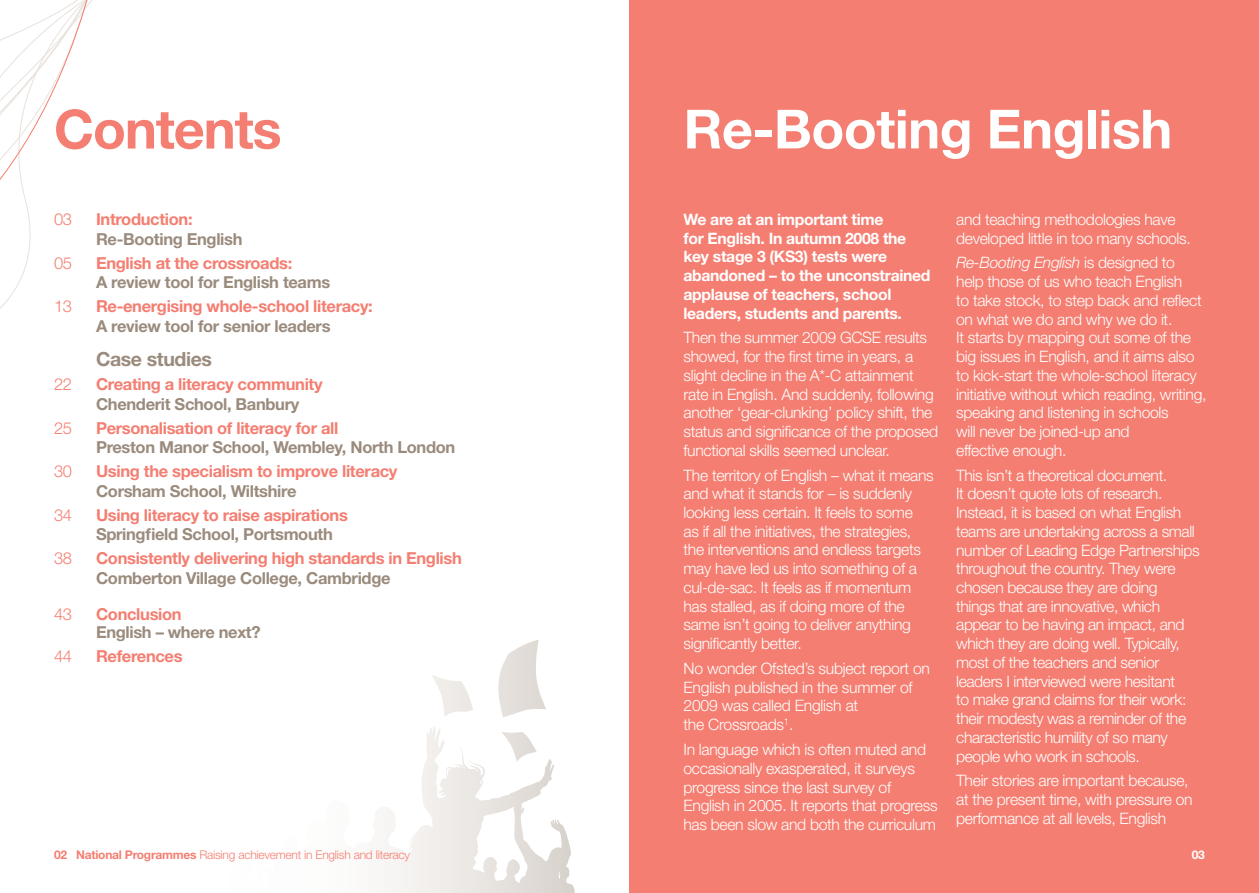
<style>
.page{position:relative;width:1259px;height:893px;background:#fff}
.page>*{position:absolute;margin:0;border:0;box-sizing:border-box;transform-origin:0 0}
.t1{font:700 54px "Helvetica Neue";letter-spacing:-.01em;color:#fff}
.t2{font:700 54px "Helvetica Neue";letter-spacing:-.02em;color:#f47e71}
.t3{font:700 19.5px "Helvetica Neue";letter-spacing:-.02em;color:#9a8b7d}
.t4{font:700 16.5px "Helvetica Neue";letter-spacing:-.02em;color:#f47e71}
.t5{font:700 16.5px "Helvetica Neue";letter-spacing:-.02em;color:#9a8b7d}
.t6{font:300 16.5px "Helvetica Neue";letter-spacing:-.02em;color:#f47e71}
.t7{font:300 15.75px/18.8px "Helvetica Neue";letter-spacing:-.02em;color:#fff}
.t8{font:700 15.75px/18.8px "Helvetica Neue";letter-spacing:-.02em;color:#fff}
.t9{font:300 12px "Helvetica Neue";letter-spacing:-.02em;color:#f47e71}
.t10{font:700 12px "Helvetica Neue";color:#fff}
.s1{font-style:italic}
.s2{font-weight:700}
</style>
<div class="page">
<div style="left:629px;top:0;width:629px;height:893px;background:#f47e71"></div>
<svg style="left:0;top:0;width:92px;height:309px"></svg>
<h1 class="t2" style="left:54px;top:96px;width:229px">Contents</h1>
<h1 class="t1" style="left:683px;top:96px;width:490px">Re-Booting English</h1>
<p class="t6" style="left:54px;top:209px;width:20px">03</p>
<p class="t4" style="left:96px;top:209px;width:98px">Introduction:</p>
<p class="t5" style="left:96px;top:228px;width:148px">Re-Booting English</p>
<p class="t6" style="left:54px;top:253px;width:20px">05</p>
<p class="t4" style="left:96px;top:252px;width:198px">English at the crossroads:</p>
<p class="t5" style="left:96px;top:272px;width:236px">A review tool for English teams</p>
<p class="t6" style="left:54px;top:296px;width:20px">13</p>
<p class="t4" style="left:96px;top:296px;width:278px">Re-energising whole-school literacy:</p>
<p class="t5" style="left:96px;top:315px;width:236px">A review tool for senior leaders</p>
<p class="t3" style="left:96px;top:347px;width:117px">Case studies</p>
<p class="t6" style="left:54px;top:374px;width:20px">22</p>
<p class="t4" style="left:96px;top:374px;width:228px">Creating a literacy community</p>
<p class="t5" style="left:96px;top:393px;width:205px">Chenderit School, Banbury</p>
<p class="t6" style="left:54px;top:418px;width:20px">25</p>
<p class="t4" style="left:96px;top:417px;width:244px">Personalisation of literacy for all</p>
<p class="t5" style="left:96px;top:437px;width:361px">Preston Manor School, Wembley, North London</p>
<p class="t6" style="left:54px;top:461px;width:20px">30</p>
<p class="t4" style="left:96px;top:461px;width:303px">Using the specialism to improve literacy</p>
<p class="t5" style="left:96px;top:480px;width:202px">Corsham School, Wiltshire</p>
<p class="t6" style="left:54px;top:505px;width:20px">34</p>
<p class="t4" style="left:96px;top:504px;width:253px">Using literacy to raise aspirations</p>
<p class="t5" style="left:96px;top:524px;width:238px">Springfield School, Portsmouth</p>
<p class="t6" style="left:54px;top:548px;width:20px">38</p>
<p class="t4" style="left:96px;top:548px;width:367px">Consistently delivering high standards in English</p>
<p class="t5" style="left:96px;top:567px;width:296px">Comberton Village College, Cambridge</p>
<p class="t6" style="left:54px;top:604px;width:20px">43</p>
<p class="t4" style="left:96px;top:603px;width:87px">Conclusion</p>
<p class="t5" style="left:96px;top:621px;width:166px">English – where next?</p>
<p class="t6" style="left:54px;top:646px;width:20px">44</p>
<p class="t4" style="left:96px;top:645px;width:88px">References</p>
<p class="t8" style="left:683px;top:210px;width:248px">We are at an important time<br>for English. In autumn 2008 the key stage 3 (KS3) tests were abandoned – to the unconstrained applause of teachers, school leaders, students and parents.</p>
<p class="t7" style="left:683px;top:328px;width:256px">Then the summer 2009 GCSE results showed, for the first time in years, a slight decline in the A*-C attainment rate in English. And suddenly, following another ‘gear-clunking’ policy shift, the status and significance of the proposed functional skills seemed unclear.</p>
<p class="t7" style="left:683px;top:465px;width:252px">The territory of English – what it means and what it stands for – is suddenly looking less certain. It feels to some<br>as if all the initiatives, the strategies, the interventions and endless targets may have led us into something of a cul-de-sac. It feels as if momentum has stalled, as if doing more of the same isn’t going to deliver anything significantly better.</p>
<p class="t7" style="left:683px;top:659px;width:248px">No wonder Ofsted’s subject report on<br>English published in the summer of<br>2009 was called English at<br>the Crossroads<sup>1</sup>.</p>
<p class="t7" style="left:683px;top:740px;width:256px">In language which is often muted and occasionally exasperated, it surveys progress since the last survey of English in 2005. It reports that progress has been slow and both the curriculum</p>
<p class="t7" style="left:956px;top:210px;width:236px">and teaching methodologies have developed little in too many schools.</p>
<p class="t7" style="left:956px;top:253px;width:252px"><span class="s1">Re-Booting English</span> is designed to<br>help those of us who teach English<br>to take stock, to step back and reflect on what we do and why we do it.<br>It starts by mapping out some of the big issues in English, and it aims also to kick-start the whole-school literacy initiative without which reading, writing, speaking and listening in schools<br>will never be joined-up and<br>effective enough.</p>
<p class="t7" style="left:956px;top:465px;width:245px">This isn’t a theoretical document.<br>It doesn’t quote lots of research.<br>Instead, it is based on what English teams are undertaking across a small number of Leading Edge Partnerships throughout the country. They were chosen because they are doing things that are innovative, which appear to be having an impact, and which they are doing well. Typically, most of the teachers and senior leaders I interviewed were hesitant<br>to make grand claims for their work: their modesty was a reminder of the characteristic humility of so many people who work in schools.</p>
<p class="t7" style="left:956px;top:771px;width:238px">Their stories are important because, at the present time, with pressure on performance at all levels, English</p>
<p class="t9" style="left:54px;top:848px;width:357px"><span class="s2">02 National Programmes</span> Raising achievement in English and literacy</p>
<p class="t10" style="left:1191px;top:847px;width:15px">03</p>
</div>
